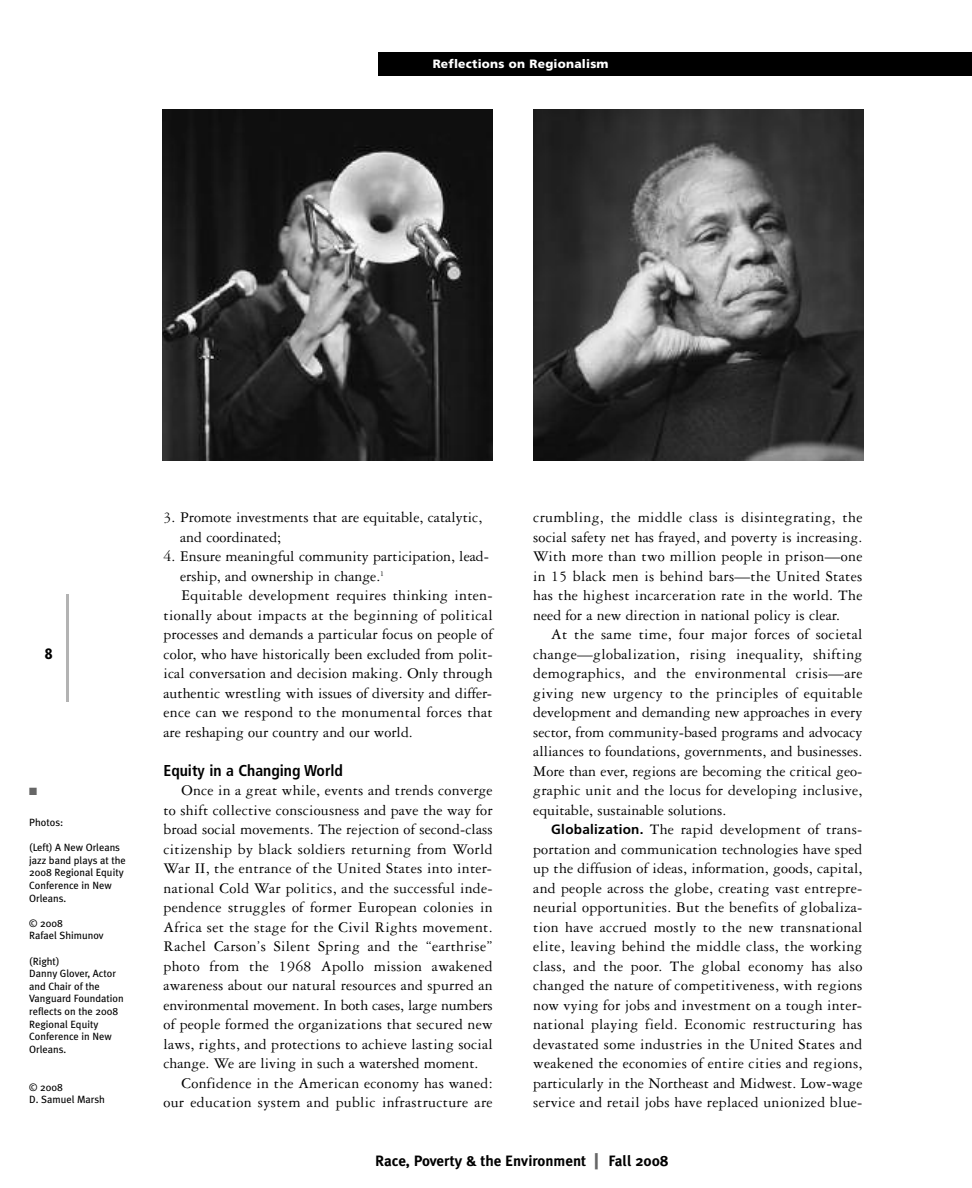
<style>
.page{position:relative;width:972px;height:1188px;background:#fff}
.page>*{position:absolute;margin:0;border:0;box-sizing:border-box;transform-origin:0 0}
.t1{font:15.75px/19.5px "Garamond Three";letter-spacing:.015em;color:#000;text-align:justify}
.t2{font:15.75px "Garamond Three";letter-spacing:-.01em;color:#000}
.t3{font:700 condensed 15.75px "Frutiger";color:#000}
.t4{font:700 15px "Meta Plus";color:#000}
.t5{font:900 condensed 15px "Frutiger";color:#000}
.t6{font:900 12px "Frutiger";letter-spacing:.015em;color:#fff}
.t7{font:10.5px/12.6px "Meta Plus";color:#000}
.t8{font:10.5px "Zapf Dingbats";color:#666}
.s1{font-family:"Frutiger";font-weight:700;font-size:13.5px}
.s2{font-size:21px;color:#666}
</style>
<div class="page">
<hr style="left:66px;top:594px;width:3px;height:108px;background:#b3b3b3">
<div style="left:378px;top:52px;width:594px;height:24px;background:#000"></div>
<img style="left:162px;top:110px;width:331px;height:350px">
<img style="left:533px;top:110px;width:331px;height:350px">
<p class="t6" style="left:433px;top:59px;width:177px">Reflections on Regionalism</p>
<p class="t5" style="left:45px;top:647px;width:9px">8</p>
<p class="t8" style="left:29px;top:785px;width:9px">■</p>
<p class="t7" style="left:29px;top:816px;width:36px">Photos:</p>
<p class="t7" style="left:29px;top:841px;width:98px">(Left) A New Orleans jazz band plays at the<br>2008 Regional Equity<br>Conference in New<br>Orleans.</p>
<p class="t7" style="left:29px;top:917px;width:76px">© 2008<br>Rafael Shimunov</p>
<p class="t7" style="left:29px;top:955px;width:96px">(Right)<br>Danny Glover, Actor and Chair of the<br>Vanguard Foundation reflects on the 2008<br>Regional Equity<br>Conference in New<br>Orleans.</p>
<p class="t7" style="left:29px;top:1081px;width:77px">© 2008<br>D. Samuel Marsh</p>
<p class="t1" style="left:180px;top:509px;width:304px;text-indent:-17px">3. Promote investments that are equitable, catalytic, and coordinated;</p>
<p class="t1" style="left:164px;top:548px;width:327px">4. Ensure meaningful community participation, lead-</p>
<p class="t1" style="left:180px;top:567px;width:206px">ership, and ownership in change.<sup>1</sup></p>
<p class="t1" style="left:182px;top:587px;width:313px">Equitable development requires thinking inten-</p>
<p class="t1" style="left:164px;top:606px;width:331px">tionally about impacts at the beginning of political</p>
<p class="t1" style="left:163px;top:626px;width:331px">processes and demands a particular focus on people of</p>
<p class="t1" style="left:163px;top:645px;width:331px">color, who have historically been excluded from polit-</p>
<p class="t1" style="left:163px;top:665px;width:331px">ical conversation and decision making. Only through</p>
<p class="t1" style="left:163px;top:684px;width:330px">authentic wrestling with issues of diversity and differ-</p>
<p class="t1" style="left:163px;top:704px;width:331px">ence can we respond to the monumental forces that</p>
<p class="t1" style="left:163px;top:723px;width:251px">are reshaping our country and our world.</p>
<p class="t3" style="left:163px;top:764px;width:181px">Equity in a Changing World</p>
<p class="t1" style="left:182px;top:782px;width:313px">Once in a great while, events and trends converge</p>
<p class="t1" style="left:163px;top:801px;width:331px">to shift collective consciousness and pave the way for</p>
<p class="t1" style="left:163px;top:821px;width:331px">broad social movements. The rejection of second-class</p>
<p class="t1" style="left:163px;top:840px;width:331px">citizenship by black soldiers returning from World</p>
<p class="t1" style="left:163px;top:860px;width:330px">War II, the entrance of the United States into inter-</p>
<p class="t1" style="left:164px;top:879px;width:331px">national Cold War politics, and the successful inde-</p>
<p class="t1" style="left:164px;top:899px;width:331px">pendence struggles of former European colonies in</p>
<p class="t1" style="left:164px;top:918px;width:331px">Africa set the stage for the Civil Rights movement.</p>
<p class="t1" style="left:164px;top:938px;width:331px">Rachel Carson’s Silent Spring and the “earthrise”</p>
<p class="t1" style="left:164px;top:957px;width:331px">photo from the 1968 Apollo mission awakened</p>
<p class="t1" style="left:164px;top:977px;width:331px">awareness about our natural resources and spurred an</p>
<p class="t2" style="left:163px;top:999px;width:331px">environmental movement. In both cases, large numbers</p>
<p class="t1" style="left:163px;top:1016px;width:331px">of people formed the organizations that secured new</p>
<p class="t1" style="left:163px;top:1035px;width:331px">laws, rights, and protections to achieve lasting social</p>
<p class="t1" style="left:163px;top:1055px;width:317px">change. We are living in such a watershed moment.</p>
<p class="t1" style="left:182px;top:1074px;width:313px">Confidence in the American economy has waned:</p>
<p class="t1" style="left:163px;top:1094px;width:331px">our education system and public infrastructure are</p>
<p class="t1" style="left:533px;top:509px;width:331px">crumbling, the middle class is disintegrating, the social safety net has frayed, and poverty is increasing.<br>With more than two million people in prison—one in 15 black men is behind bars—the United States has the highest incarceration rate in the world. The need for a new direction in national policy is clear.</p>
<p class="t1" style="left:533px;top:626px;width:331px;text-indent:18px">At the same time, four major forces of societal change—globalization, rising inequality, shifting demographics, and the environmental crisis—are giving new urgency to the principles of equitable development and demanding new approaches in every sector, from community-based programs and advocacy alliances to foundations, governments, and businesses.<br>More than ever, regions are becoming the critical geo&shy;graphic unit and the locus for developing inclusive, equitable, sustainable solutions.</p>
<p class="t1" style="left:533px;top:821px;width:331px;text-indent:18px"><span class="s1">Globalization.</span> The rapid development of trans&shy;portation and communication technologies have sped up the diffusion of ideas, information, goods, capital, and people across the globe, creating vast entrepre&shy;neurial opportunities. But the benefits of globaliza&shy;tion have accrued mostly to the new transnational elite, leaving behind the middle class, the working class, and the poor. The global economy has also changed the nature of competitiveness, with regions now vying for jobs and investment on a tough inter&shy;national playing field. Economic restructuring has devastated some industries in the United States and weakened the economies of entire cities and regions, particularly in the Northeast and Midwest. Low-wage service and retail jobs have replaced unionized blue-</p>
<p class="t4" style="left:375px;top:1152px;width:295px">Race, Poverty &amp; the Environment <span class="s2">|</span> Fall 2008</p>
</div>
